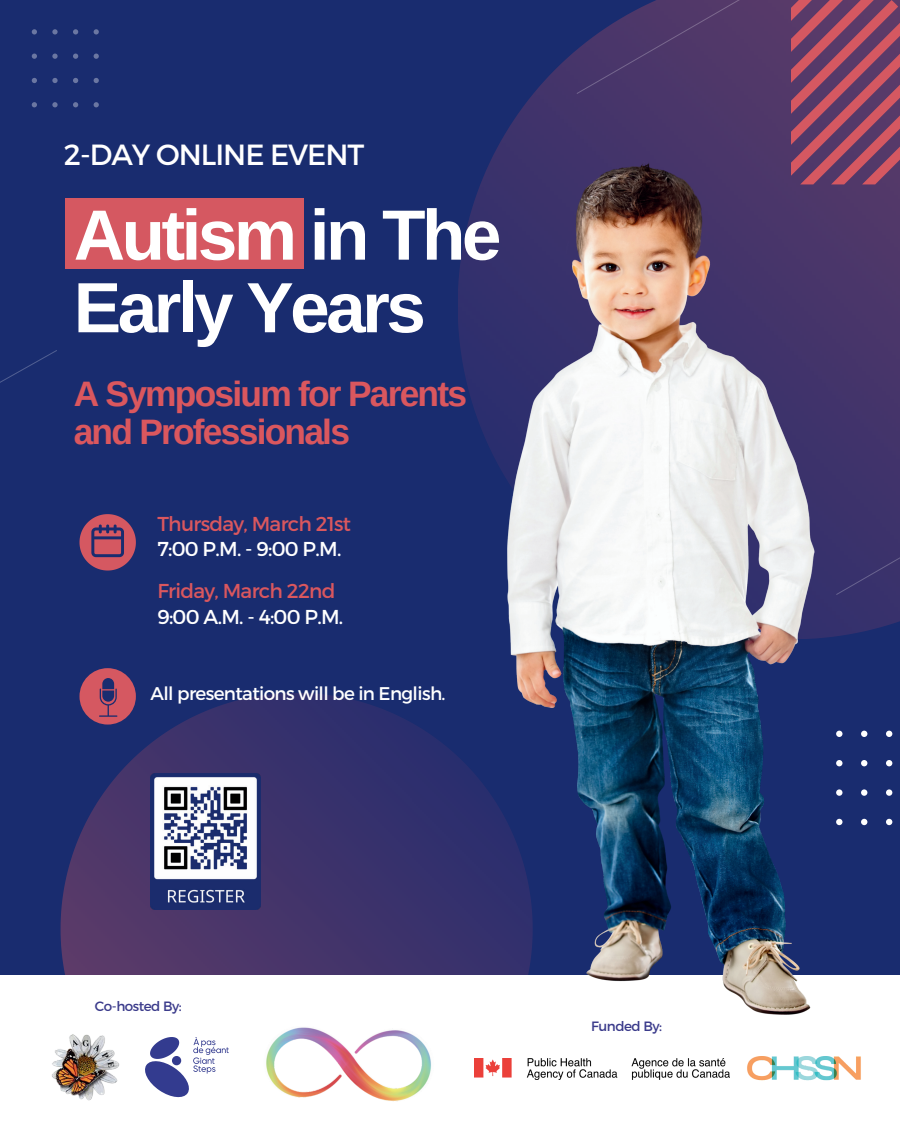
<style>
.page{position:relative;width:900px;height:1125px;background:#192c6f}
.page>*{position:absolute;margin:0;border:0;box-sizing:border-box;transform-origin:0 0}
.t1{font:700 71.12px/72.6px "Arimo";letter-spacing:-.05em;color:#fff}
.t2{font:700 35.38px/38.2px "Arimo";letter-spacing:-.05em;color:#da575e}
.t3{font:29.12px "Montserrat";letter-spacing:-.035em;color:#fff}
.t4{font:20.12px "Montserrat";letter-spacing:-.035em;color:#da575e}
.t5{font:20.12px "Montserrat";letter-spacing:-.035em;color:#fff}
.t6{font:18.38px "Montserrat";letter-spacing:-.035em;color:#fff}
.t7{font:13.5px "Montserrat";letter-spacing:-.035em;color:#3b3b8b}
</style>
<div class="page">
<img style="left:458px;top:0;width:442px;height:639px">
<img style="left:61px;top:693px;width:447px;height:282px">
<div style="left:0;top:975px;width:900px;height:150px;background:#fff"></div>
<div style="left:66px;top:199px;width:238px;height:70px;background:#d55861"></div>
<svg style="left:80px;top:514px;width:56px;height:56px"></svg>
<svg style="left:576px;top:0;width:205px;height:94px;background:#49366a"></svg>
<svg style="left:0;top:350px;width:57px;height:33px"></svg>
<div style="left:835px;top:476px;width:65px;height:119px;background:#3b326b"></div>
<svg style="left:32px;top:29px;width:67px;height:78px"></svg>
<svg style="left:836px;top:731px;width:57px;height:94px"></svg>
<svg style="left:792px;top:0;width:108px;height:184px;background:#8b4665"></svg>
<img style="left:508px;top:155px;width:306px;height:859px">
<img style="left:747px;top:1056px;width:114px;height:25px">
<svg style="left:145px;top:1037px;width:84px;height:61px"></svg>
<div style="left:172px;top:1056px;width:9px;height:9px;background:#333b8f;border-radius:50%"></div>
<div style="left:80px;top:668px;width:56px;height:57px;background:#d55861;border-radius:50%"></div>
<svg style="left:99px;top:678px;width:18px;height:39px"></svg>
<img style="left:266px;top:1027px;width:165px;height:74px">
<img style="left:51px;top:1034px;width:69px;height:67px">
<img style="left:151px;top:774px;width:109px;height:136px">
<img style="left:475px;top:1058px;width:255px;height:22px">
<p class="t3" style="left:64px;top:137px;width:302px">2-DAY ONLINE EVENT</p>
<h1 class="t1" style="left:74px;top:200px;width:429px">Autism in The<br>Early Years</h1>
<p class="t2" style="left:74px;top:375px;width:395px">A Symposium for Parents and Professionals</p>
<p class="t4" style="left:157px;top:511px;width:195px">Thursday, March 21st</p>
<p class="t5" style="left:157px;top:537px;width:186px">7:00 P.M. - 9:00 P.M.</p>
<p class="t4" style="left:157px;top:579px;width:180px">Friday, March 22nd</p>
<p class="t5" style="left:157px;top:605px;width:187px">9:00 A.M. - 4:00 P.M.</p>
<p class="t6" style="left:151px;top:682px;width:297px">All presentations will be in English.</p>
<p class="t7" style="left:95px;top:998px;width:88px">Co-hosted By:</p>
<p class="t7" style="left:591px;top:1018px;width:72px">Funded By:</p>
</div>
